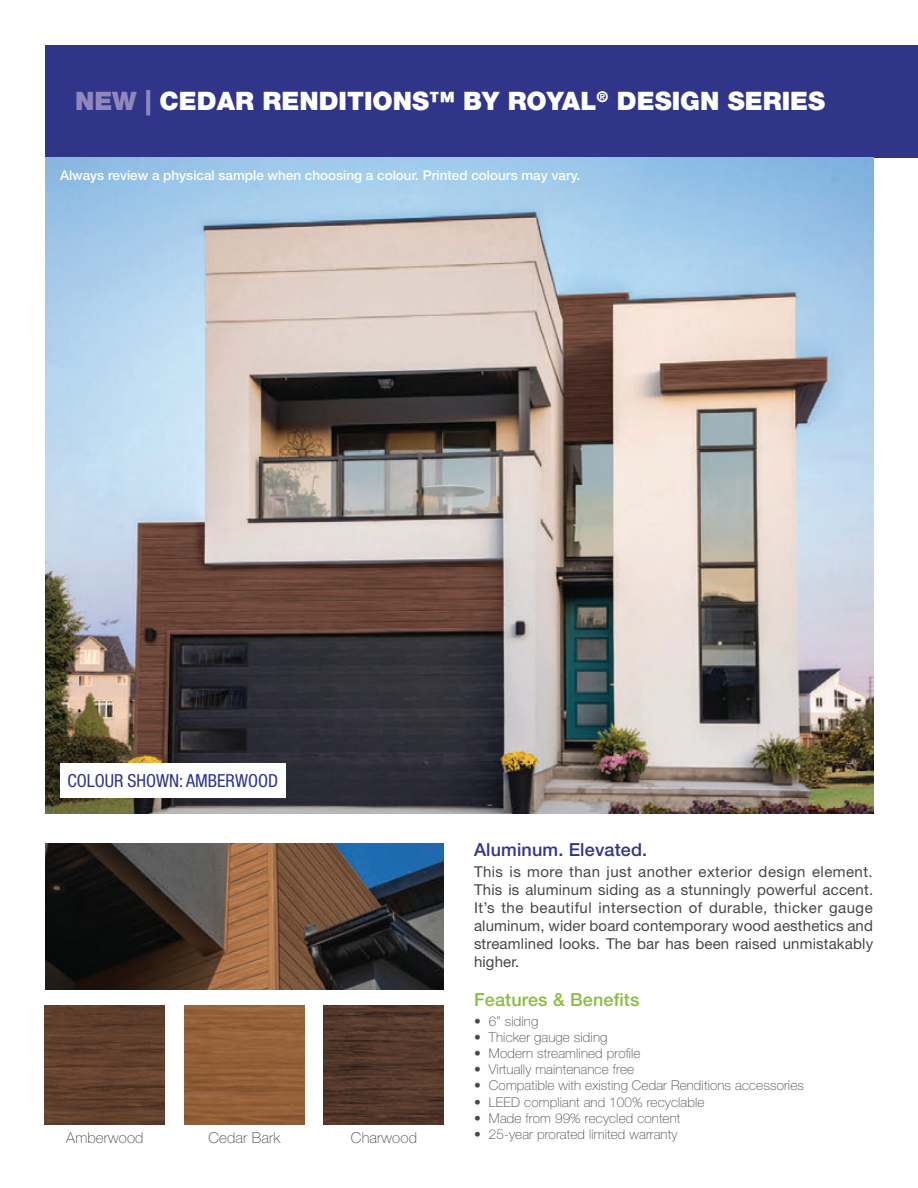
<style>
.page{position:relative;width:918px;height:1188px;background:#fff}
.page>*{position:absolute;margin:0;border:0;box-sizing:border-box;transform-origin:0 0}
.t1{font:900 25.5px "Helvetica Neue LT Std";color:#fff}
.t2{font:condensed 18px "Helvetica Neue LT Std";color:#30358a}
.t3{font:500 18px "Helvetica Neue LT Std";letter-spacing:.01em;color:#30358a}
.t4{font:500 18px "Helvetica Neue LT Std";letter-spacing:.01em;color:#8bbc3f}
.t5{font:15px/18px "Helvetica Neue LT Std";letter-spacing:.01em;color:#434749;text-align:justify}
.t6{font:100 15px "Helvetica Neue LT Std";letter-spacing:.01em;color:#434749}
.t7{font:100 13.5px "Helvetica Neue LT Std";letter-spacing:.01em;color:#434749}
.t8{font:500 13.5px "Helvetica Neue LT Std";color:#fff}
.s1{color:#9187bc}
</style>
<div class="page">
<img style="left:45px;top:843px;width:399px;height:147px">
<div style="left:45px;top:45px;width:873px;height:113px;background:#30358a"></div>
<img style="left:45px;top:1005px;width:120px;height:120px">
<img style="left:184px;top:1005px;width:120px;height:120px">
<img style="left:324px;top:1005px;width:120px;height:120px">
<img style="left:45px;top:158px;width:828px;height:655px">
<div style="left:60px;top:764px;width:226px;height:34px;background:#fff"></div>
<p class="t1" style="left:75px;top:86px;width:752px"><span class="s1">NEW |</span> CEDAR RENDITIONS™ BY ROYAL<sup>®</sup> DESIGN SERIES</p>
<p class="t8" style="left:60px;top:167px;width:522px">Always review a physical sample when choosing a colour. Printed colours may vary.</p>
<p class="t2" style="left:68px;top:771px;width:212px">COLOUR SHOWN: AMBERWOOD</p>
<p class="t3" style="left:474px;top:839px;width:175px">Aluminum. Elevated.</p>
<p class="t5" style="left:474px;top:862px;width:401px">This is more than just another exterior design element.<br>This is aluminum siding as a stunningly powerful accent.<br>It’s the beautiful intersection of durable, thicker gauge aluminum, wider board contemporary wood aesthetics and streamlined looks. The bar has been raised unmistakably higher.</p>
<p class="t4" style="left:474px;top:989px;width:167px">Features &amp; Benefits</p>
<p class="t7" style="left:474px;top:1013px;width:66px">• 6” siding</p>
<p class="t7" style="left:474px;top:1029px;width:135px">• Thicker gauge siding</p>
<p class="t7" style="left:474px;top:1046px;width:168px">• Modern streamlined profile</p>
<p class="t7" style="left:474px;top:1062px;width:162px">• Virtually maintenance free</p>
<p class="t7" style="left:474px;top:1078px;width:331px">• Compatible with existing Cedar Renditions accessories</p>
<p class="t7" style="left:474px;top:1094px;width:232px">• LEED compliant and 100% recyclable</p>
<p class="t7" style="left:474px;top:1110px;width:208px">• Made from 99% recycled content</p>
<p class="t6" style="left:66px;top:1129px;width:79px">Amberwood</p>
<p class="t6" style="left:209px;top:1129px;width:73px">Cedar Bark</p>
<p class="t6" style="left:351px;top:1129px;width:68px">Charwood</p>
<p class="t7" style="left:474px;top:1127px;width:205px">• 25-year prorated limited warranty</p>
</div>
